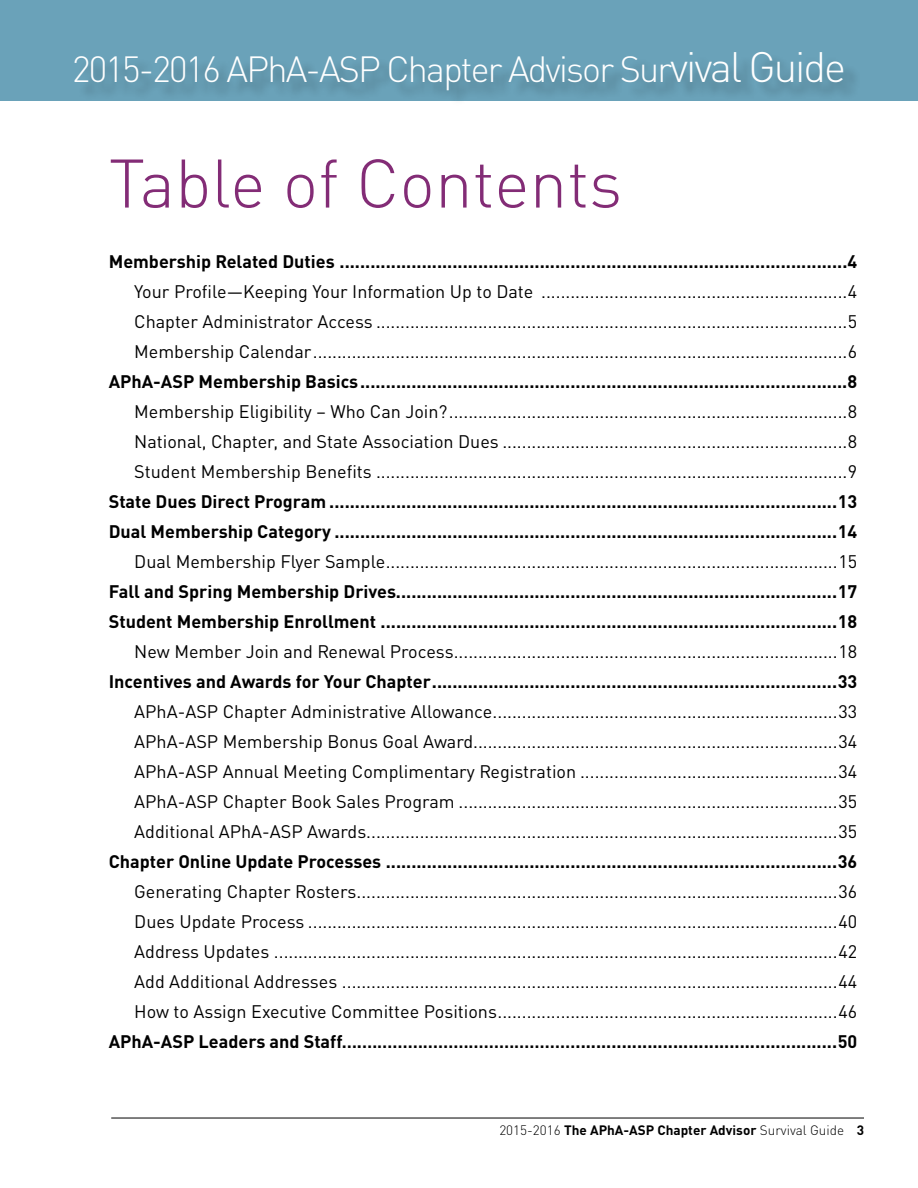
<style>
.page{position:relative;width:918px;height:1188px;background:#fff}
.page>*{position:absolute;margin:0;border:0;box-sizing:border-box;transform-origin:0 0}
.t1{font:300 67.5px "DINOT";color:#832c76}
.t2{font:300 36px "DINOT";letter-spacing:-.05em;color:#fff}
.t3{font:18px/30px "DINOT";color:#000;text-align:justify}
.t4{font:700 18px/30px "DINOT";color:#000}
.t5{font:700 13.5px "DINOT";color:#000}
.s1{font-size:42px}
.s2{font-weight:300}
</style>
<div class="page">
<hr style="left:111px;top:1118px;width:753px;height:1px;background:#000">
<div style="left:0;top:0;width:918px;height:100px;background:#6aa2b9"></div>
<div style="left:78px;top:54px;width:783px;height:54px;background:#000;opacity:.3"></div>
<h2 class="t2" style="left:72px;top:46px;width:775px">2015-2016 APhA-ASP Chapter Advisor Sur<span class="s1">vival Guide</span></h2>
<h1 class="t1" style="left:109px;top:142px;width:515px">Table of Contents</h1>
<p class="t4" style="left:109px;top:246px;width:750px">Membership Related Duties ...................................................................................................4</p>
<p class="t3" style="left:134px;top:276px;width:725px">Your Profile—Keeping Your Information Up to Date ...............................................................4<br>Chapter Administrator Access .................................................................................................5<br>Membership Calendar..............................................................................................................6</p>
<p class="t4" style="left:109px;top:366px;width:750px">APhA-ASP Membership Basics...............................................................................................8</p>
<p class="t3" style="left:134px;top:396px;width:725px">Membership Eligibility – Who Can Join?..................................................................................8<br>National, Chapter, and State Association Dues .......................................................................8<br>Student Membership Benefits .................................................................................................9</p>
<p class="t4" style="left:109px;top:486px;width:750px">State Dues Direct Program ...................................................................................................13<br>Dual Membership Category ..................................................................................................14</p>
<p class="t3" style="left:134px;top:546px;width:725px">Dual Membership Flyer Sample.............................................................................................15</p>
<p class="t4" style="left:109px;top:576px;width:750px">Fall and Spring Membership Drives......................................................................................17<br>Student Membership Enrollment .........................................................................................18</p>
<p class="t3" style="left:134px;top:636px;width:725px">New Member Join and Renewal Process...............................................................................18</p>
<p class="t4" style="left:109px;top:666px;width:750px">Incentives and Awards for Your Chapter...............................................................................33</p>
<p class="t3" style="left:134px;top:696px;width:725px">APhA-ASP Chapter Administrative Allowance.......................................................................33<br>APhA-ASP Membership Bonus Goal Award...........................................................................34<br>APhA-ASP Annual Meeting Complimentary Registration .....................................................34<br>APhA-ASP Chapter Book Sales Program ..............................................................................35<br>Additional APhA-ASP Awards.................................................................................................35</p>
<p class="t4" style="left:109px;top:846px;width:750px">Chapter Online Update Processes ........................................................................................36</p>
<p class="t3" style="left:134px;top:876px;width:725px">Generating Chapter Rosters...................................................................................................36<br>Dues Update Process .............................................................................................................40<br>Address Updates ....................................................................................................................42<br>Add Additional Addresses ......................................................................................................44<br>How to Assign Executive Committee Positions......................................................................46</p>
<p class="t4" style="left:109px;top:1026px;width:750px">APhA-ASP Leaders and Staff….……………………………………...................................................50</p>
<p class="t5" style="left:499px;top:1121px;width:366px"><span class="s2">2015-2016</span> The APhA-ASP Chapter Advisor <span class="s2">Survival Guide</span> 3</p>
</div>
